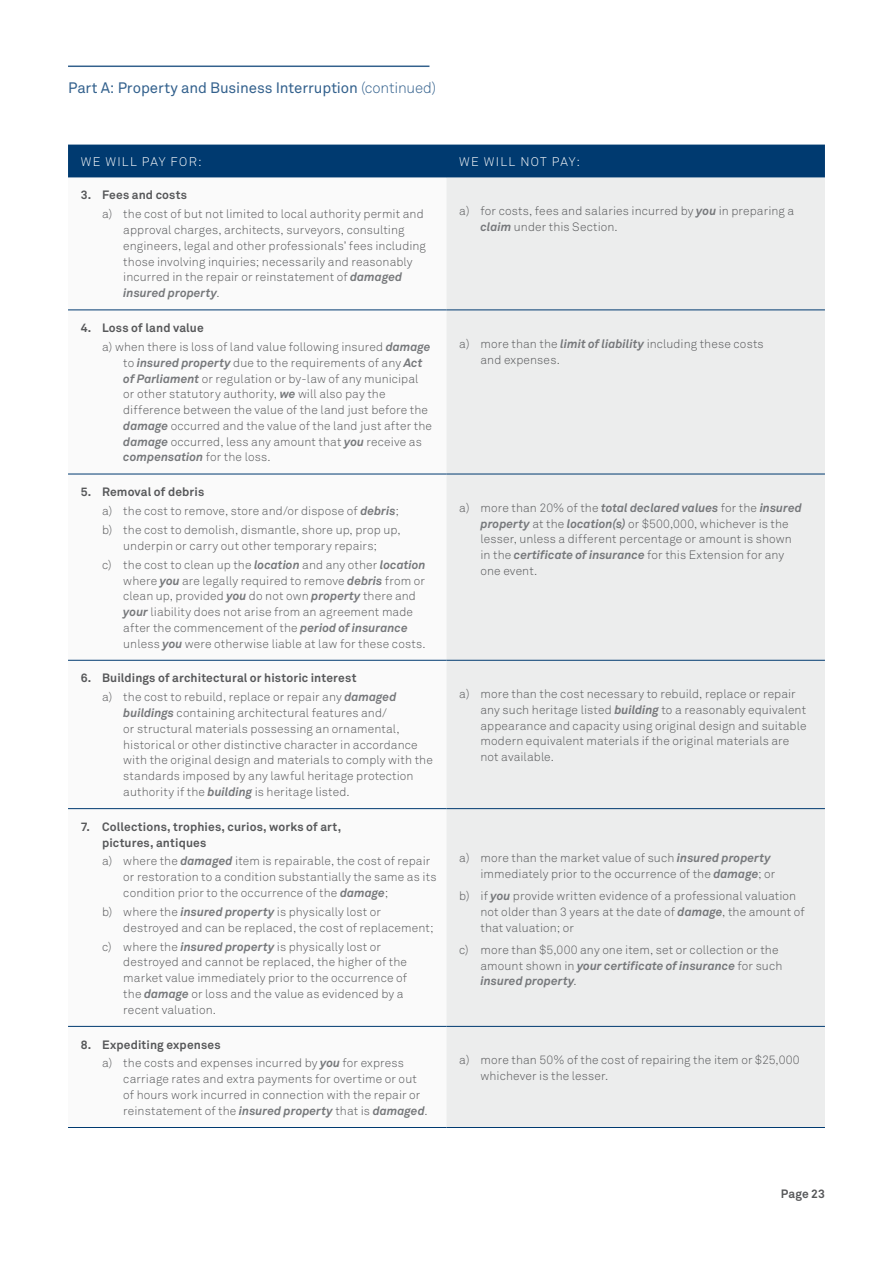
<style>
.page{position:relative;width:893px;height:1263px;background:#fff}
.page>*{position:absolute;margin:0;border:0;box-sizing:border-box;transform-origin:0 0}
.t1{font:15px "Akkurat Pro";letter-spacing:-.005em;color:#33618d}
.H1_TABLE{font:12.3px "Akkurat Light Pro";letter-spacing:.105em;color:#fff}
.A1_Bullets_2{font:12px/15.8px "Akkurat Light Pro";letter-spacing:.01em;color:#57585a}
.A1_Bullets_1{font:12px/15.8px "Akkurat Light Pro";letter-spacing:.01em;color:#57585a}
.Body_bullet_subhead{font:700 12px/15.8px "Akkurat Pro";letter-spacing:.015em;color:#57585a}
.s1{font-family:"Akkurat Light Pro"}
.s2{font-family:"Akkurat Pro";font-weight:700;font-style:italic;color:#76787b}
</style>
<div class="page">
<hr style="left:68px;top:66px;width:361px;height:1px;background:#33618d">
<div style="left:68px;top:145px;width:757px;height:33px;background:#003a70"></div>
<svg style="left:68px;top:310px;width:378px;height:716px"></svg>
<div style="left:446px;top:178px;width:379px;height:949px;background:#eceded"></div>
<hr style="left:68px;top:309px;width:378px;height:1px;background:#003a70">
<hr style="left:446px;top:309px;width:379px;height:1px;background:#003a70">
<hr style="left:68px;top:474px;width:378px;height:1px;background:#003a70">
<hr style="left:446px;top:474px;width:379px;height:1px;background:#003a70">
<hr style="left:68px;top:660px;width:378px;height:1px;background:#003a70">
<hr style="left:446px;top:660px;width:379px;height:1px;background:#003a70">
<hr style="left:68px;top:808px;width:378px;height:1px;background:#003a70">
<hr style="left:446px;top:808px;width:379px;height:1px;background:#003a70">
<hr style="left:68px;top:1026px;width:378px;height:1px;background:#003a70">
<hr style="left:446px;top:1026px;width:379px;height:1px;background:#003a70">
<hr style="left:68px;top:1127px;width:378px;height:1px;background:#003a70">
<hr style="left:446px;top:1127px;width:379px;height:1px;background:#003a70">
<p class="t1" style="left:68px;top:79px;width:370px">Part A: Property and Business Interruption <span class="s1">(continued)</span></p>
<p class="H1_TABLE" style="left:81px;top:154px;width:122px">WE WILL PAY FOR:</p>
<p class="H1_TABLE" style="left:459px;top:154px;width:122px">WE WILL NOT PAY:</p>
<p class="Body_bullet_subhead" style="left:81px;top:187px;width:108px">3. Fees and costs</p>
<p class="A1_Bullets_2" style="left:123px;top:207px;width:304px;text-indent:-21px">a) the cost of but not limited to local authority permit and approval charges, architects, surveyors, consulting engineers, legal and other professionals’ fees including those involving inquiries; necessarily and reasonably incurred in the repair or reinstatement of <span class="s2">damaged insured property</span>.</p>
<p class="A1_Bullets_1" style="left:480px;top:203px;width:315px;text-indent:-21px">a) for costs, fees and salaries incurred by <span class="s2">you</span> in preparing a <span class="s2">claim</span> under this Section.</p>
<p class="Body_bullet_subhead" style="left:81px;top:320px;width:125px">4. Loss of land value</p>
<p class="A1_Bullets_2" style="left:123px;top:339px;width:310px;text-indent:-21px">a) when there is loss of land value following insured <span class="s2">damage </span>to <span class="s2">insured property</span> due to the requirements of any <span class="s2">Act of Parliament</span> or regulation or by-law of any municipal or other statutory authority, <span class="s2">we</span> will also pay the difference between the value of the land just before the <span class="s2">damage</span> occurred and the value of the land just after the <span class="s2">damage</span> occurred, less any amount that <span class="s2">you</span> receive as <span class="s2">compensation</span> for the loss.</p>
<p class="A1_Bullets_1" style="left:480px;top:336px;width:285px;text-indent:-21px">a) more than the <span class="s2">limit of liability</span> including these costs and expenses.</p>
<p class="Body_bullet_subhead" style="left:81px;top:484px;width:125px">5. Removal of debris</p>
<p class="A1_Bullets_2" style="left:102px;top:503px;width:298px">a) the cost to remove, store and/or dispose of <span class="s2">debris</span>;</p>
<p class="A1_Bullets_2" style="left:102px;top:522px;width:300px;text-align:center">b) the cost to demolish, dismantle, shore up, prop up, underpin or carry out other temporary repairs;</p>
<p class="A1_Bullets_2" style="left:123px;top:557px;width:304px;text-indent:-21px">c) the cost to clean up the <span class="s2">location</span> and any other <span class="s2">location </span>where <span class="s2">you</span> are legally required to remove <span class="s2">debris</span> from or clean up, provided <span class="s2">you</span> do not own <span class="s2">property</span> there and <span class="s2">your</span> liability does not arise from an agreement made after the commencement of the <span class="s2">period of insurance </span>unless <span class="s2">you</span> were otherwise liable at law for these costs.</p>
<p class="A1_Bullets_1" style="left:480px;top:500px;width:323px;text-indent:-21px">a) more than 20% of the <span class="s2">total declared values</span> for the <span class="s2">insured property</span> at the <span class="s2">location(s)</span> or $500,000, whichever is the lesser, unless a different percentage or amount is shown in the <span class="s2">certificate of insurance</span> for this Extension for any one event.</p>
<p class="Body_bullet_subhead" style="left:81px;top:670px;width:277px">6. Buildings of architectural or historic interest</p>
<p class="A1_Bullets_2" style="left:123px;top:689px;width:311px;text-indent:-21px">a) the cost to rebuild, replace or repair any <span class="s2">damaged buildings</span> containing architectural features and/<br>or structural materials possessing an ornamental, historical or other distinctive character in accordance with the original design and materials to comply with the standards imposed by any lawful heritage protection authority if the <span class="s2">building</span> is heritage listed.</p>
<p class="A1_Bullets_1" style="left:480px;top:686px;width:327px;text-indent:-21px">a) more than the cost necessary to rebuild, replace or repair any such heritage listed <span class="s2">building</span> to a reasonably equivalent appearance and capacity using original design and suitable modern equivalent materials if the original materials are not available.</p>
<p class="Body_bullet_subhead" style="left:102px;top:819px;width:241px;text-indent:-21px">7. Collections, trophies, curios, works of art, pictures, antiques</p>
<p class="A1_Bullets_2" style="left:123px;top:854px;width:315px;text-indent:-21px">a) where the <span class="s2">damaged</span> item is repairable, the cost of repair or restoration to a condition substantially the same as its condition prior to the occurrence of the <span class="s2">damage</span>;</p>
<p class="A1_Bullets_2" style="left:123px;top:904px;width:312px;text-indent:-21px">b) where the <span class="s2">insured property</span> is physically lost or destroyed and can be replaced, the cost of replacement;</p>
<p class="A1_Bullets_2" style="left:123px;top:939px;width:285px;text-indent:-21px">c) where the <span class="s2">insured property</span> is physically lost or destroyed and cannot be replaced, the higher of the market value immediately prior to the occurrence of the <span class="s2">damage</span> or loss and the value as evidenced by a recent valuation.</p>
<p class="A1_Bullets_1" style="left:480px;top:850px;width:296px;text-indent:-21px">a) more than the market value of such <span class="s2">insured property </span>immediately prior to the occurrence of the <span class="s2">damage</span>; or</p>
<p class="A1_Bullets_1" style="left:480px;top:888px;width:326px;text-indent:-21px">b) if <span class="s2">you</span> provide written evidence of a professional valuation not older than 3 years at the date of <span class="s2">damage</span>, the amount of that valuation; or</p>
<p class="A1_Bullets_1" style="left:480px;top:942px;width:303px;text-indent:-21px">c) more than $5,000 any one item, set or collection or the amount shown in <span class="s2">your certificate of insurance</span> for such <span class="s2">insured property</span>.</p>
<p class="Body_bullet_subhead" style="left:81px;top:1036px;width:141px">8. Expediting expenses</p>
<p class="A1_Bullets_2" style="left:123px;top:1056px;width:306px;text-indent:-21px">a) the costs and expenses incurred by <span class="s2">you</span> for express carriage rates and extra payments for overtime or out of hours work incurred in connection with the repair or reinstatement of the <span class="s2">insured property</span> that is <span class="s2">damaged</span>.</p>
<p class="A1_Bullets_1" style="left:480px;top:1052px;width:321px;text-indent:-21px">a) more than 50% of the cost of repairing the item or $25,000 whichever is the lesser.</p>
<p class="Body_bullet_subhead" style="left:781px;top:1186px;width:46px">Page 23</p>
</div>
